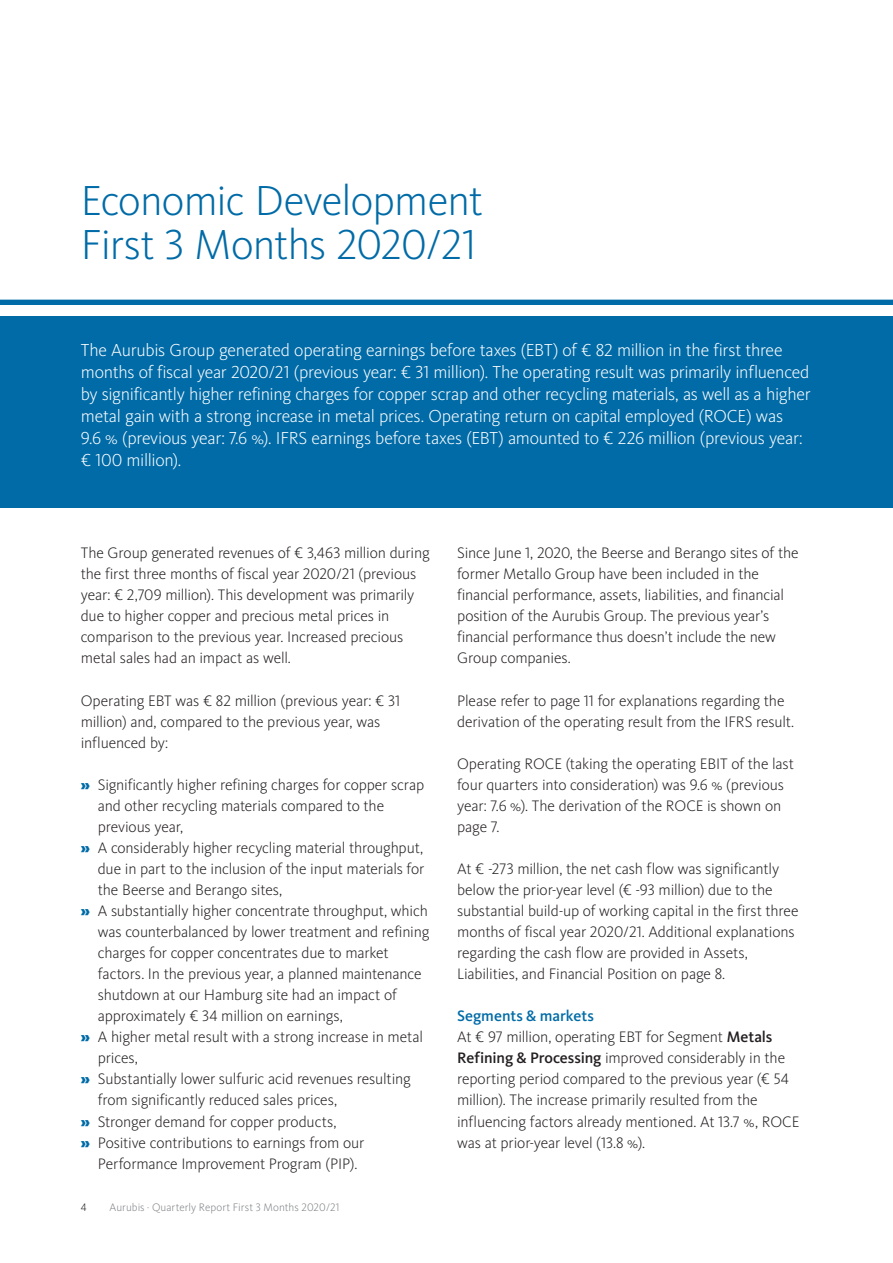
<style>
.page{position:relative;width:893px;height:1263px;background:#fff}
.page>*{position:absolute;margin:0;border:0;box-sizing:border-box;transform-origin:0 0}
.Headline{font:300 43.5px "Kievit Pro";letter-spacing:-.02em;color:#006ba7}
.Fliesstext_Kasten{font:300 18px/21.9px "Kievit Pro";letter-spacing:-.015em;color:#fff}
.Fliesstext{font:300 15.75px/21px "Kievit Pro";letter-spacing:-.01em;color:#231f20}
.Zwischen_Überschrift{font:500 15.75px "Kievit Pro";color:#006ba7}
.t1{font:300 11.25px "Kievit Pro";letter-spacing:.005em;color:#808285}
.t2{font:300 11.25px "Kievit Pro";color:#231f20}
.s1{font-weight:900;color:#006ba7}
.s2{font-weight:500}
</style>
<div class="page">
<div style="left:0;top:316px;width:893px;height:192px;background:#006ba7"></div>
<div style="left:0;top:300px;width:893px;height:5px;background:#006ba7"></div>
<p class="Headline" style="left:81px;top:175px;width:404px">Economic Development</p>
<p class="Headline" style="left:81px;top:218px;width:397px">First 3 Months 2020/21</p>
<p class="Fliesstext_Kasten" style="left:81px;top:339px;width:731px">The Aurubis Group generated operating earnings before taxes (EBT) of € 82 million in the first three months of fiscal year 2020/21 (previous year: € 31 million). The operating result was primarily influenced by significantly higher refining charges for copper scrap and other recycling materials, as well as a higher metal gain with a strong increase in metal prices. Operating return on capital employed (ROCE) was<br>9.6 % (previous year: 7.6 %). IFRS earnings before taxes (EBT) amounted to € 226 million (previous year: € 100 million).</p>
<p class="Fliesstext" style="left:81px;top:542px;width:350px">The Group generated revenues of € 3,463 million during the first three months of fiscal year 2020/21 (previous year: € 2,709 million). This development was primarily due to higher copper and precious metal prices in comparison to the previous year. Increased precious metal sales had an impact as well.</p>
<p class="Fliesstext" style="left:81px;top:690px;width:321px">Operating EBT was € 82 million (previous year: € 31 million) and, compared to the previous year, was influenced by:</p>
<p class="Fliesstext" style="left:98px;top:774px;width:328px;text-indent:-17px"><span class="s1">»</span> Significantly higher refining charges for copper scrap and other recycling materials compared to the previous year,</p>
<p class="Fliesstext" style="left:98px;top:837px;width:328px;text-align:justify;text-indent:-17px"><span class="s1">»</span> A considerably higher recycling material throughput, due in part to the inclusion of the input materials for the Beerse and Berango sites,</p>
<p class="Fliesstext" style="left:98px;top:900px;width:333px;text-indent:-17px"><span class="s1">»</span> A substantially higher concentrate throughput, which was counterbalanced by lower treatment and refining charges for copper concentrates due to market factors. In the previous year, a planned maintenance shutdown at our Hamburg site had an impact of approximately € 34 million on earnings,</p>
<p class="Fliesstext" style="left:98px;top:1026px;width:327px;text-indent:-17px"><span class="s1">»</span> A higher metal result with a strong increase in metal prices,</p>
<p class="Fliesstext" style="left:98px;top:1068px;width:315px;text-indent:-17px"><span class="s1">»</span> Substantially lower sulfuric acid revenues resulting from significantly reduced sales prices,</p>
<p class="Fliesstext" style="left:81px;top:1111px;width:257px"><span class="s1">»</span> Stronger demand for copper products,</p>
<p class="Fliesstext" style="left:98px;top:1132px;width:268px;text-indent:-17px"><span class="s1">»</span> Positive contributions to earnings from our<br>Performance Improvement Program (PIP).</p>
<p class="t2" style="left:81px;top:1200px;width:7px">4</p>
<p class="t1" style="left:109px;top:1201px;width:232px">Aurubis · Quarterly Report First 3 Months 2020/21</p>
<p class="Fliesstext" style="left:457px;top:542px;width:343px">Since June 1, 2020, the Beerse and Berango sites of the former Metallo Group have been included in the financial performance, assets, liabilities, and financial position of the Aurubis Group. The previous year’s financial performance thus doesn’t include the new Group companies.</p>
<p class="Fliesstext" style="left:457px;top:690px;width:339px">Please refer to page 11 for explanations regarding the derivation of the operating result from the IFRS result.</p>
<p class="Fliesstext" style="left:457px;top:753px;width:338px">Operating ROCE (taking the operating EBIT of the last four quarters into consideration) was 9.6 % (previous year: 7.6 %). The derivation of the ROCE is shown on page 7.</p>
<p class="Fliesstext" style="left:457px;top:858px;width:343px">At € -273 million, the net cash flow was significantly below the prior-year level (€ -93 million) due to the substantial build-up of working capital in the first three months of fiscal year 2020/21. Additional explanations regarding the cash flow are provided in Assets, Liabilities, and Financial Position on page 8.</p>
<p class="Zwischen_Überschrift" style="left:457px;top:1006px;width:138px">Segments &amp; markets</p>
<p class="Fliesstext" style="left:457px;top:1026px;width:344px">At € 97 million, operating EBT for Segment <span class="s2">Metals Refining &amp; Processing</span> improved considerably in the reporting period compared to the previous year (€ 54 million). The increase primarily resulted from the influencing factors already mentioned. At 13.7 %, ROCE was at prior-year level (13.8 %).</p>
</div>
